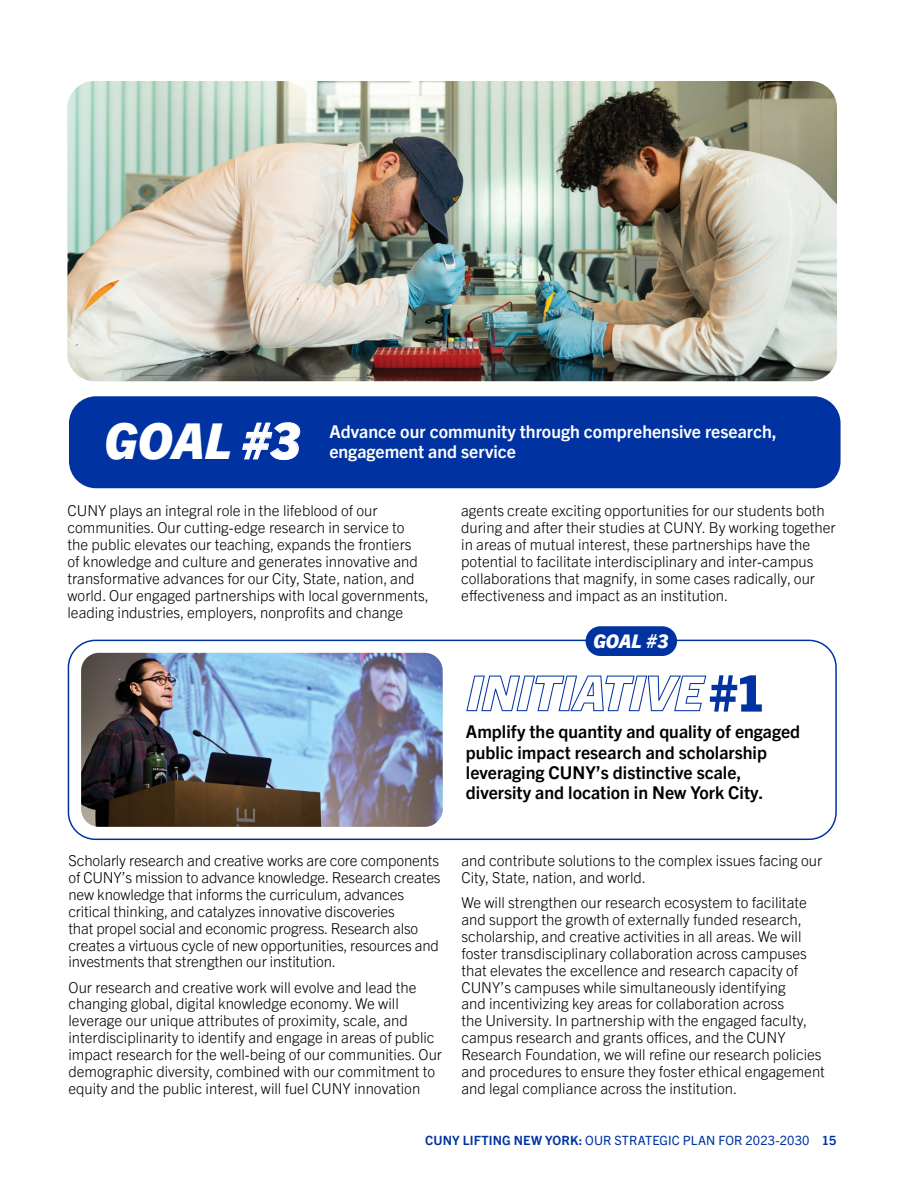
<style>
.page{position:relative;width:918px;height:1188px;background:#fff}
.page>*{position:absolute;margin:0;border:0;box-sizing:border-box;transform-origin:0 0}
.t1{font:800 50.55px "Trade Gothic Next LT Pro";color:#0033a1}
.t2{font:italic 800 49.5px "Trade Gothic Next LT Pro";color:#fff}
.t3{font:italic 800 18.75px "Trade Gothic Next LT Pro";color:#fff}
.t4{font:700 17.7px/20.2px "Trade Gothic Next LT Pro";color:#000}
.t5{font:700 17.7px "Trade Gothic Next LT Pro";color:#fff}
.t6{font:300 15px/16.8px "Trade Gothic Next LT Pro";color:#000}
.t7{font:12.75px "Trade Gothic Next LT Pro";letter-spacing:.01em;color:#0033a1}
.s1{font-weight:700}
</style>
<div class="page">
<img style="left:68px;top:81px;width:769px;height:300px">
<div style="left:69px;top:396px;width:772px;height:92px;background:#0033a1;border-radius:27px"></div>
<div style="left:68px;top:640px;width:769px;height:200px;border:2px solid #0033a1;border-radius:27px"></div>
<svg style="left:466px;top:676px;width:240px;height:35px"></svg>
<img style="left:81px;top:653px;width:362px;height:174px">
<div style="left:586px;top:626px;width:91px;height:30px;background:#0033a1;border-radius:15px"></div>
<h2 class="t2" style="left:104px;top:406px;width:198px">GOAL #3</h2>
<p class="t5" style="left:329px;top:419px;width:449px">Advance our community through comprehensive research,</p>
<p class="t5" style="left:329px;top:440px;width:188px">engagement and service</p>
<p class="t6" style="left:68px;top:502px;width:363px">CUNY plays an integral role in the lifeblood of our communities. Our cutting-edge research in service to the public elevates our teaching, expands the frontiers<br>of knowledge and culture and generates innovative and transformative advances for our City, State, nation, and world. Our engaged partnerships with local governments, leading industries, employers, nonprofits and change</p>
<p class="t6" style="left:461px;top:502px;width:376px">agents create exciting opportunities for our students both during and after their studies at CUNY. By working together in areas of mutual interest, these partnerships have the potential to facilitate interdisciplinary and inter-campus collaborations that magnify, in some cases radically, our effectiveness and impact as an institution.</p>
<p class="t3" style="left:593px;top:628px;width:77px">GOAL #3</p>
<h1 class="t1" style="left:709px;top:658px;width:59px">#1</h1>
<p class="t4" style="left:466px;top:721px;width:336px">Amplify the quantity and quality of engaged public impact research and scholarship leveraging CUNY’s distinctive scale, diversity and location in New York City.</p>
<p class="t6" style="left:68px;top:851px;width:374px">Scholarly research and creative works are core components of CUNY’s mission to advance knowledge. Research creates new knowledge that informs the curriculum, advances critical thinking, and catalyzes innovative discoveries<br>that propel social and economic progress. Research also creates a virtuous cycle of new opportunities, resources and investments that strengthen our institution.</p>
<p class="t6" style="left:68px;top:978px;width:375px">Our research and creative work will evolve and lead the changing global, digital knowledge economy. We will leverage our unique attributes of proximity, scale, and interdisciplinarity to identify and engage in areas of public impact research for the well-being of our communities. Our demographic diversity, combined with our commitment to equity and the public interest, will fuel CUNY innovation</p>
<p class="t6" style="left:461px;top:851px;width:362px">and contribute solutions to the complex issues facing our<br>City, State, nation, and world.</p>
<p class="t6" style="left:461px;top:893px;width:365px">We will strengthen our research ecosystem to facilitate and support the growth of externally funded research, scholarship, and creative activities in all areas. We will foster transdisciplinary collaboration across campuses that elevates the excellence and research capacity of CUNY’s campuses while simultaneously identifying<br>and incentivizing key areas for collaboration across<br>the University. In partnership with the engaged faculty, campus research and grants offices, and the CUNY Research Foundation, we will refine our research policies and procedures to ensure they foster ethical engagement and legal compliance across the institution.</p>
<p class="t7" style="left:425px;top:1132px;width:413px"><span class="s1">CUNY LIFTING NEW YORK:</span> OUR STRATEGIC PLAN FOR 2023-2030 <span class="s1">15</span></p>
</div>
